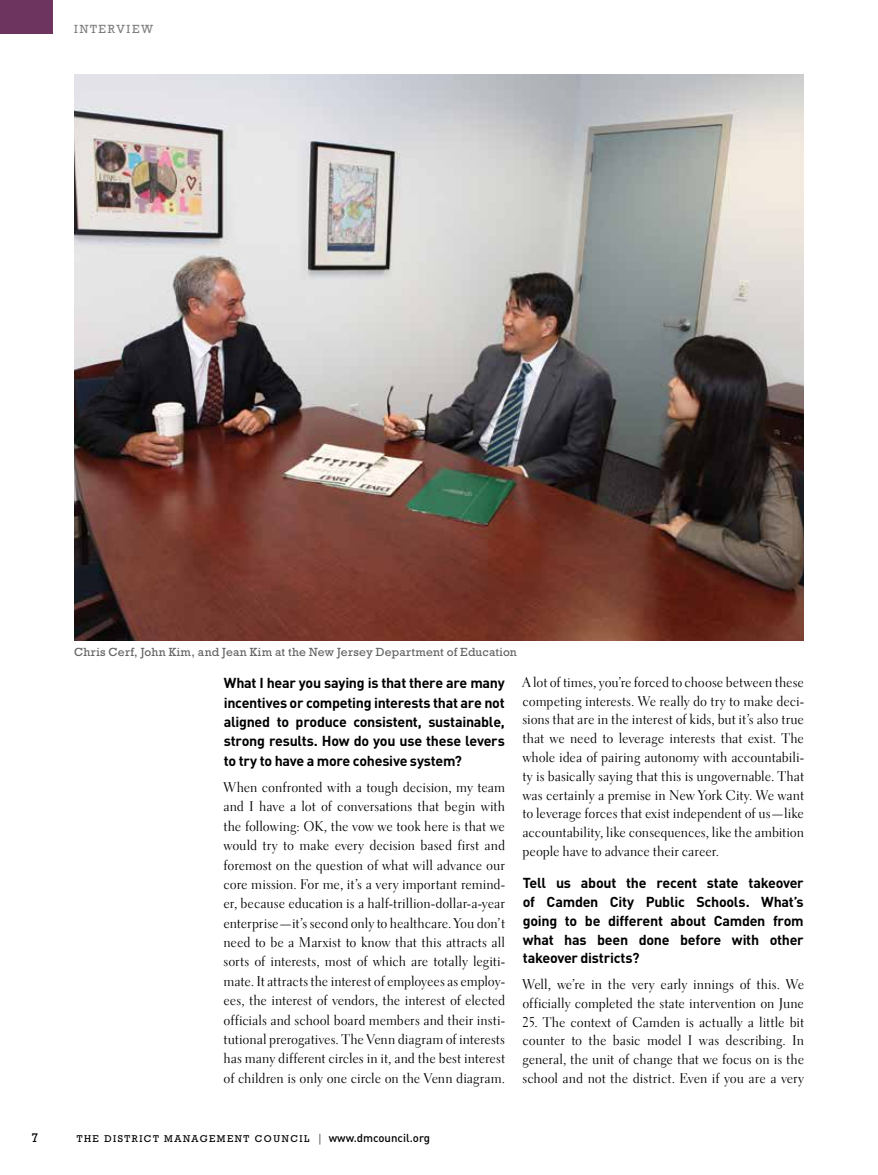
<style>
.page{position:relative;width:878px;height:1175px;background:#fff}
.page>*{position:absolute;margin:0;border:0;box-sizing:border-box;transform-origin:0 0}
.t1{font:14.25px/19.4px "Electra LH Display";letter-spacing:.04em;color:#000;text-align:justify}
.t2{font:700 14.25px/19.4px "DIN";letter-spacing:-.02em;color:#000;text-align:justify}
.t3{font:12.9px "Rockwell";color:#000}
.t4{font:12px "Rockwell";letter-spacing:.015em;color:#626365}
.t5{font:12px "Rockwell";letter-spacing:.14em;color:#807e81}
.t6{font:10.05px "Rockwell";letter-spacing:.15em;color:#000}
.s1{font-size:12.15px;color:#636466}
.s2{font-family:"DIN";font-weight:500;font-size:11.4px}
</style>
<div class="page">
<div style="left:0;top:0;width:53px;height:34px;background:#6d345f"></div>
<img style="left:74px;top:74px;width:729px;height:567px">
<p class="t5" style="left:74px;top:22px;width:80px">interview</p>
<p class="t4" style="left:74px;top:645px;width:444px">Chris Cerf, John Kim, and Jean Kim at the New Jersey Department of Education</p>
<p class="t2" style="left:224px;top:673px;width:282px">What I hear you saying is that there are many incentives or competing interests that are not aligned to produce consistent, sustainable, strong results. How do you use these levers to try to have a more cohesive system?</p>
<p class="t1" style="left:224px;top:777px;width:282px">When confronted with a tough decision, my team and I have a lot of conversations that begin with the following: OK, the vow we took here is that we would try to make every decision based first and foremost on the question of what will advance our core mission. For me, it’s a very important remind&shy;er, because education is a half-trillion-dollar-a-year enterprise—it’s second only to healthcare. You don’t need to be a Marxist to know that this attracts all sorts of interests, most of which are totally legiti&shy;mate. It attracts the interest of employees as employ&shy;ees, the interest of vendors, the interest of elected officials and school board members and their insti&shy;tutional prerogatives. The Venn diagram of interests has many different circles in it, and the best interest of children is only one circle on the Venn diagram.</p>
<p class="t1" style="left:523px;top:672px;width:282px;line-height:18.8px">A lot of times, you’re forced to choose between these competing interests. We really do try to make deci&shy;sions that are in the interest of kids, but it’s also true that we need to leverage interests that exist. The whole idea of pairing autonomy with accountabili&shy;ty is basically saying that this is ungovernable. That was certainly a premise in New York City. We want to leverage forces that exist independent of us—like accountability, like consequences, like the ambition people have to advance their career.</p>
<p class="t2" style="left:523px;top:873px;width:282px;line-height:18.8px">Tell us about the recent state takeover of Camden City Public Schools. What’s going to be different about Camden from what has been done before with other takeover districts?</p>
<p class="t1" style="left:523px;top:974px;width:282px;line-height:18.8px">Well, we’re in the very early innings of this. We officially completed the state intervention on June</p>
<p class="t1" style="left:523px;top:1012px;width:282px;line-height:18.8px">25. The context of Camden is actually a little bit counter to the basic model I was describing. In general, the unit of change that we focus on is the school and not the district. Even if you are a very</p>
<p class="t3" style="left:32px;top:1129px;width:8px">7</p>
<p class="t6" style="left:77px;top:1132px;width:354px">The District Management Council <span class="s1">|</span> <span class="s2">www.dmcouncil.org</span></p>
</div>
